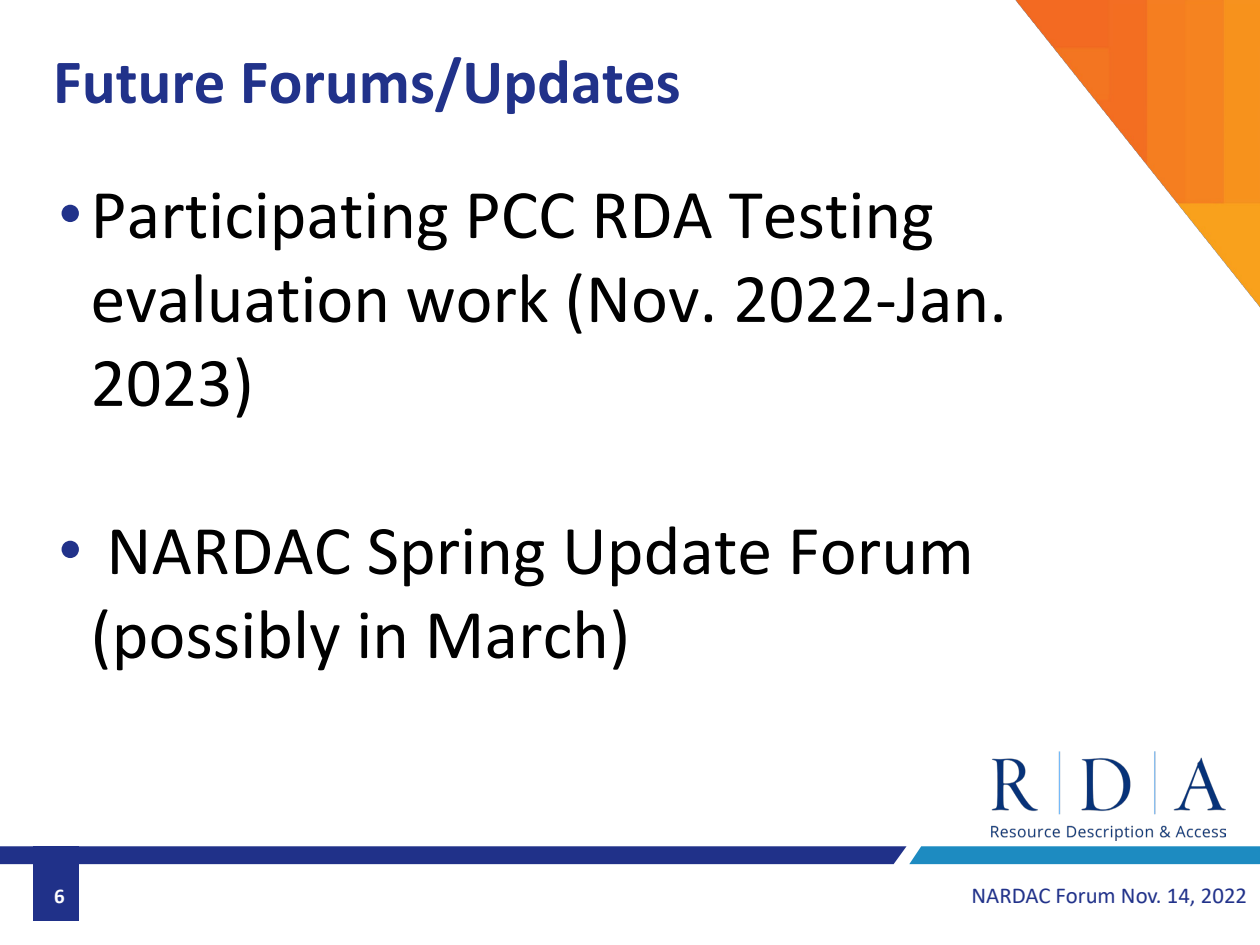
<style>
.page{position:relative;width:1260px;height:945px;background:#fff}
.page>*{position:absolute;margin:0;border:0;box-sizing:border-box;transform-origin:0 0}
.t1{font:70px/84px "Calibri";color:#000}
.t2{font:700 63px "Calibri";color:#21328a}
.t3{font:22.75px "Calibri";color:#21328a}
.t4{font:700 21px "Calibri";color:#fff}
.s1{font-family:"Arial";color:#21328a}
</style>
<div class="page">
<svg style="left:0;top:846px;width:1260px;height:18px"></svg>
<div style="left:33px;top:846px;width:46px;height:75px;background:#203189"></div>
<img style="left:991px;top:751px;width:235px;height:90px">
<img style="left:1015px;top:0;width:245px;height:308px">
<h2 class="t2" style="left:53px;top:37px;width:629px">Future Forums/Updates</h2>
<p class="t1" style="left:91px;top:171px;width:918px;text-indent:-33px"><span class="s1">•</span>Participating PCC RDA Testing evaluation work (Nov. 2022-Jan.<br>2023)</p>
<p class="t1" style="left:90px;top:507px;width:885px;text-indent:-33px"><span class="s1">•</span> NARDAC Spring Update Forum (possibly in March)</p>
<p class="t4" style="left:54px;top:881px;width:12px">6</p>
<p class="t3" style="left:971px;top:880px;width:277px">NARDAC Forum Nov. 14, 2022</p>
</div>
